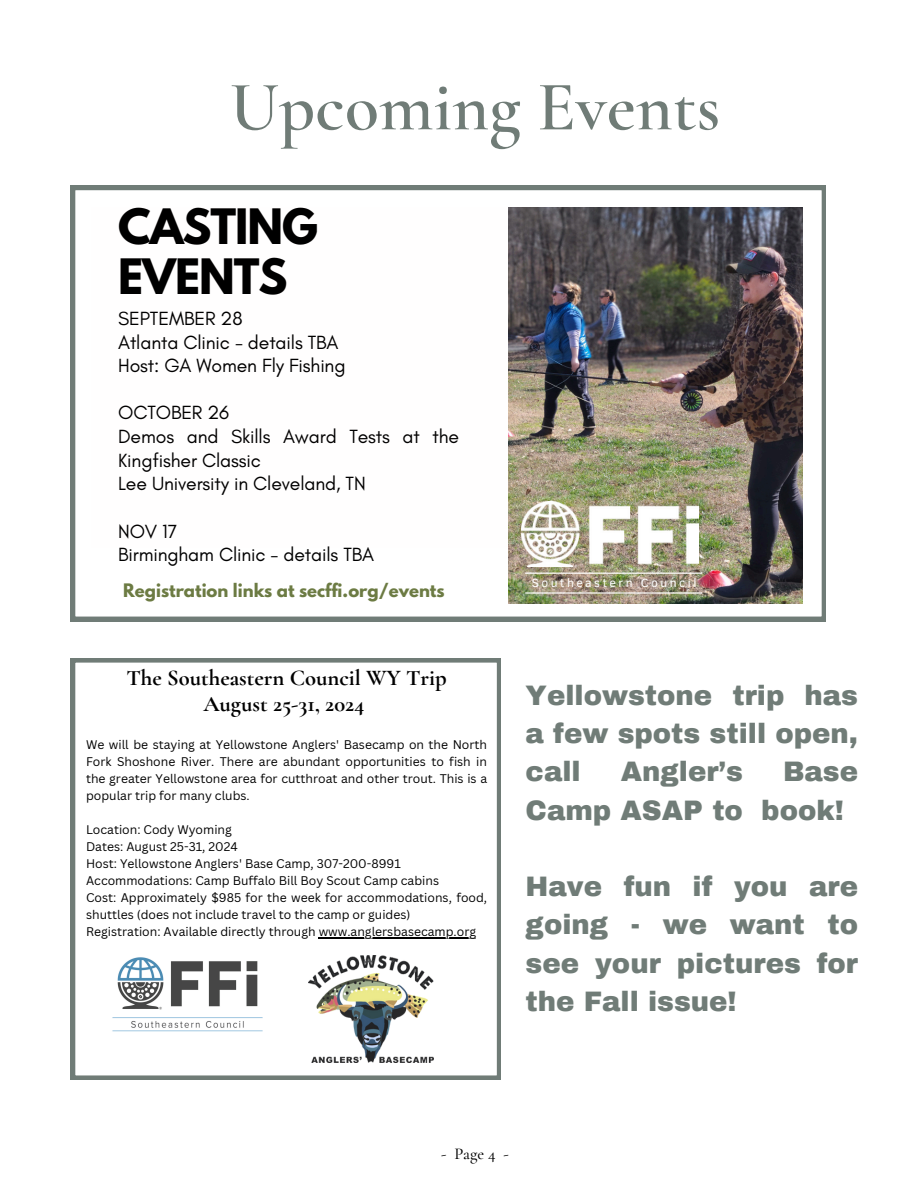
<style>
.page{position:relative;width:918px;height:1188px;background:#fff}
.page>*{position:absolute;margin:0;border:0;box-sizing:border-box;transform-origin:0 0}
.t1{font:600 70.5px "Cormorant Garamond";color:#707c77}
.t2{font:700 43.2px/49.8px "League Spartan";letter-spacing:-.025em;color:#000}
.t3{font:900 27.6px/38.2px "Archivo";color:#707c77;text-align:justify}
.t4{font:700 22.65px/26px "Cormorant Garamond";color:#000;text-align:center}
.t5{font:19.5px/23.7px "Glacial Indifference";letter-spacing:-.005em;color:#000}
.t6{font:700 16.5px "League Spartan";color:#6c7b43}
.t7{font:500 16.5px "Cormorant Garamond";color:#000}
.t8{font:12.15px/17px "Canva Sans";color:#000;text-align:justify}
.t9{font:12.15px "Clear Sans";letter-spacing:.205em;color:#fff}
</style>
<div class="page">
<svg style="left:71px;top:186px;width:755px;height:435px"></svg>
<div style="left:91px;top:207px;width:452px;height:341px;background:#fffefe"></div>
<img style="left:508px;top:207px;width:294px;height:396px">
<img style="left:522px;top:502px;width:176px;height:65px">
<hr style="left:525px;top:592px;width:177px;height:2px;background:#fff">
<hr style="left:525px;top:573px;width:177px;height:1px;background:#fff">
<svg style="left:71px;top:658px;width:430px;height:422px"></svg>
<img style="left:308px;top:956px;width:125px;height:106px">
<div style="left:78px;top:824px;width:409px;height:124px;background:#fff"></div>
<hr style="left:319px;top:937px;width:157px;height:1px;background:#000">
<img style="left:109px;top:956px;width:153px;height:80px">
<h1 class="t1" style="left:230px;top:64px;width:492px">Upcoming Events</h1>
<p class="t2" style="left:118px;top:207px;width:201px">CASTING<br>EVENTS</p>
<h5 class="t5" style="left:118px;top:306px;width:229px">SEPTEMBER 28<br>Atlanta Clinic - details TBA<br>Host: GA Women Fly Fishing</h5>
<h5 class="t5" style="left:118px;top:401px;width:342px">OCTOBER 26<br>Demos and Skills Award Tests at the<br>Kingfisher Classic<br>Lee University in Cleveland, TN</h5>
<p class="t5" style="left:118px;top:519px;width:257px">NOV 17<br>Birmingham Clinic - details TBA</p>
<h6 class="t6" style="left:123px;top:583px;width:323px">Registration links at secffi.org/events</h6>
<p class="t4" style="left:126px;top:665px;width:322px">The Southeastern Council WY Trip<br>August 25-31, 2024</p>
<p class="t8" style="left:86px;top:736px;width:403px">We will be staying at Yellowstone Anglers' Basecamp on the North Fork Shoshone River. There are abundant opportunities to fish in the greater Yellowstone area for cutthroat and other trout. This is a popular trip for many clubs.</p>
<p class="t8" style="left:86px;top:821px;width:147px">Location: Cody Wyoming</p>
<p class="t8" style="left:86px;top:838px;width:153px">Dates: August 25-31, 2024</p>
<p class="t8" style="left:86px;top:855px;width:316px">Host: Yellowstone Anglers' Base Camp, 307-200-8991</p>
<p class="t8" style="left:86px;top:872px;width:355px">Accommodations: Camp Buffalo Bill Boy Scout Camp cabins</p>
<p class="t8" style="left:86px;top:889px;width:403px">Cost: Approximately $985 for the week for accommodations, food, shuttles (does not include travel to the camp or guides)</p>
<p class="t8" style="left:86px;top:923px;width:392px">Registration: Available directly through www.anglersbasecamp.org</p>
<h5 class="t9" style="left:532px;top:574px;width:166px">Southeastern Council</h5>
<h3 class="t3" style="left:526px;top:676px;width:334px">Yellowstone trip has a few spots still open, call</h3>
<h3 class="t3" style="left:621px;top:753px;width:124px">Angler’s</h3>
<h3 class="t3" style="left:526px;top:753px;width:334px;text-indent:258px">Base<br>Camp ASAP to book!</h3>
<h3 class="t3" style="left:526px;top:868px;width:334px">Have fun if you are going - we want to see your pictures for the Fall issue!</h3>
<h4 class="t7" style="left:441px;top:1143px;width:69px">- Page 4 -</h4>
</div>
